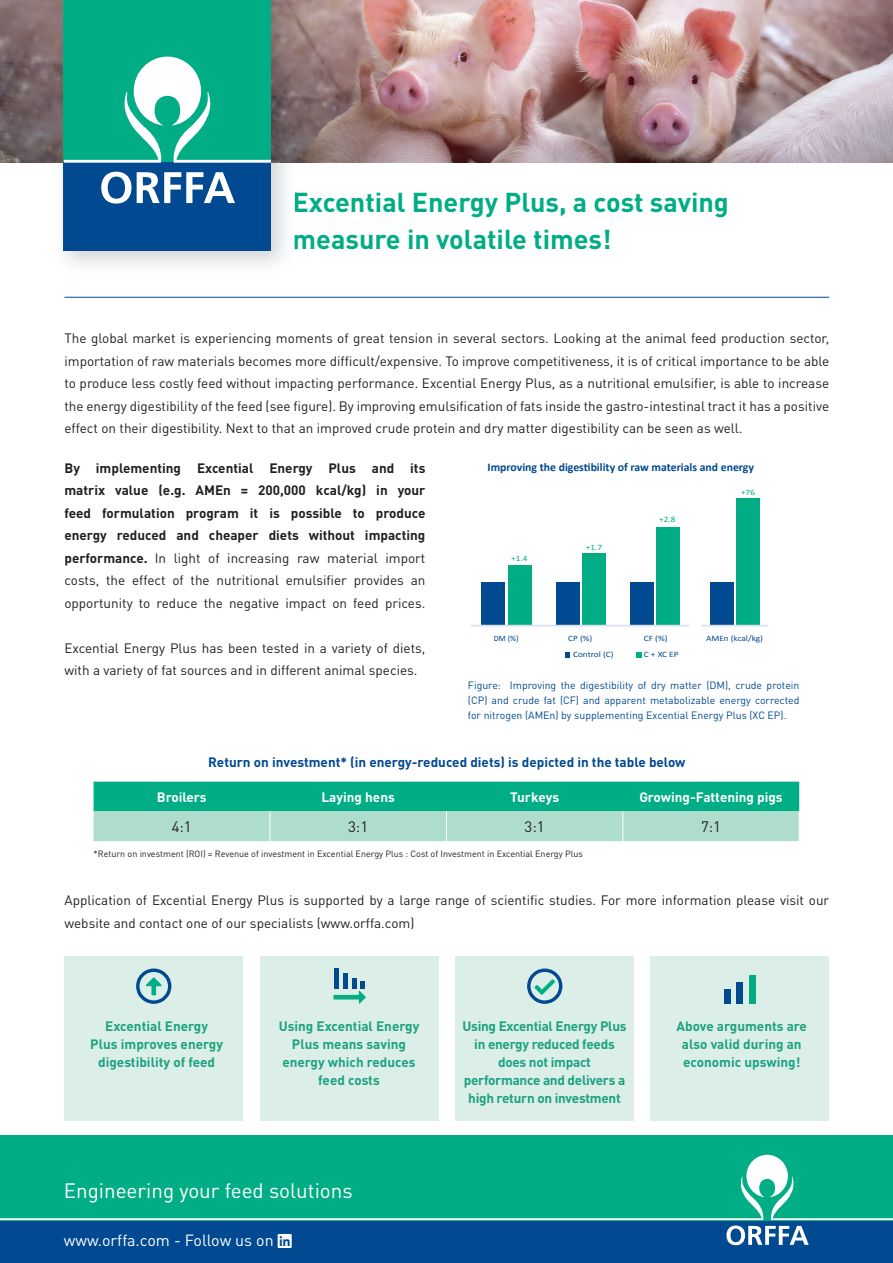
<style>
.page{position:relative;width:893px;height:1263px;background:#fff}
.page>*{position:absolute;margin:0;border:0;box-sizing:border-box;transform-origin:0 0}
.t1{font:700 27px/37.5px "DINOT";color:#00ad85}
.t2{font:20.55px "DINOT";color:#fff}
.t3{font:16.05px "DINOT";color:#fff}
.t4{font:15px "DINOT";color:#231f20}
.t5{font:13.5px/22.5px "DINOT";color:#231f20}
.t6{font:700 13.5px/22.5px "DINOT";color:#231f20;text-align:justify}
.t7{font:700 13.5px/18px "DINOT";color:#1ca37d;text-align:center}
.t8{font:700 13.5px/18px "DINOT";letter-spacing:-.02em;color:#1ca37d;text-align:center}
.t9{font:700 13.5px "DINOT";color:#014990}
.t10{font:700 13.5px "DINOT";color:#fff}
.t11{font:700 11.7px "Calibri";color:#014990}
.t12{font:10.5px/15px "DINOT";color:#014990;text-align:justify}
.t13{font:9px "DINOT";color:#231f20}
.t14{font:8.25px/15.8px "Calibri";color:#014990;scale:1.13 1}
.t15{font:8.25px "Calibri";color:#00ad85;scale:1.13 1}
.t16{font:8.25px "Calibri";color:#014990}
.s1{font-weight:400}
</style>
<div class="page">
<svg style="left:94px;top:782px;width:705px;height:59px;background:#58c4a9"></svg>
<hr style="left:270px;top:811px;width:1px;height:30px;background:#fff">
<hr style="left:446px;top:811px;width:1px;height:30px;background:#fff">
<hr style="left:623px;top:811px;width:1px;height:30px;background:#fff">
<div style="left:0;top:1220px;width:893px;height:43px;background:#014990"></div>
<div style="left:0;top:1135px;width:893px;height:85px;background:#00ad85"></div>
<hr style="left:64px;top:297px;width:765px;height:1px;background:#014990">
<div style="left:64px;top:956px;width:179px;height:164px;background:#dbeee7"></div>
<div style="left:260px;top:956px;width:178px;height:164px;background:#dbeee7"></div>
<div style="left:455px;top:956px;width:179px;height:164px;background:#dbeee7"></div>
<div style="left:651px;top:956px;width:178px;height:164px;background:#dbeee7"></div>
<div style="left:749px;top:975px;width:6px;height:28px;background:#00ad85"></div>
<div style="left:737px;top:982px;width:6px;height:21px;background:#014990"></div>
<div style="left:724px;top:989px;width:7px;height:14px;background:#014990"></div>
<div style="left:334px;top:968px;width:5px;height:21px;background:#014990"></div>
<div style="left:343px;top:973px;width:5px;height:16px;background:#014990"></div>
<div style="left:352px;top:978px;width:5px;height:11px;background:#014990"></div>
<svg style="left:333px;top:981px;width:33px;height:22px"></svg>
<svg style="left:136px;top:968px;width:35px;height:36px"></svg>
<svg style="left:527px;top:968px;width:35px;height:36px"></svg>
<img style="left:0;top:0;width:893px;height:162px">
<img style="left:52px;top:0;width:244px;height:265px">
<svg style="left:295px;top:192px;width:1px;height:25px"></svg>
<svg style="left:295px;top:230px;width:1px;height:19px"></svg>
<div style="left:64px;top:0;width:207px;height:251px;background:#00ad85"></div>
<div style="left:64px;top:163px;width:207px;height:88px;background:#014990"></div>
<svg style="left:101px;top:172px;width:134px;height:32px"></svg>
<svg style="left:64px;top:57px;width:207px;height:106px"></svg>
<svg style="left:471px;top:527px;width:297px;height:131px"></svg>
<svg style="left:566px;top:652px;width:4px;height:5px"></svg>
<svg style="left:636px;top:652px;width:6px;height:5px"></svg>
<div style="left:482px;top:582px;width:23px;height:43px;background:#014990"></div>
<div style="left:508px;top:565px;width:23px;height:60px;background:#00ad85"></div>
<div style="left:556px;top:582px;width:23px;height:43px;background:#014990"></div>
<div style="left:582px;top:554px;width:24px;height:71px;background:#00ad85"></div>
<div style="left:631px;top:582px;width:23px;height:43px;background:#014990"></div>
<div style="left:657px;top:527px;width:23px;height:98px;background:#00ad85"></div>
<div style="left:710px;top:582px;width:23px;height:43px;background:#014990"></div>
<div style="left:736px;top:498px;width:24px;height:127px;background:#00ad85"></div>
<hr style="left:471px;top:625px;width:218px;height:1px;background:#dde1ef">
<hr style="left:701px;top:625px;width:67px;height:1px;background:#dde1ef">
<svg style="left:0;top:1155px;width:893px;height:91px"></svg>
<h1 class="t1" style="left:293px;top:182px;width:438px">Excential Energy Plus, a cost saving measure in volatile times!</h1>
<p class="t5" style="left:64px;top:327px;width:766px;text-align:justify">The global market is experiencing moments of great tension in several sectors. Looking at the animal feed production sector, importation of raw materials becomes more difficult/expensive. To improve competitiveness, it is of critical importance to be able to produce less costly feed without impacting performance. Excential Energy Plus, as a nutritional emulsifier, is able to increase the energy digestibility of the feed (see figure). By improving emulsification of fats inside the gastro-intestinal tract it has a positive effect on their digestibility. Next to that an improved crude protein and dry matter digestibility can be seen as well.</p>
<p class="t6" style="left:64px;top:456px;width:362px">By implementing Excential Energy Plus and its matrix value (e.g. AMEn = 200,000 kcal/kg) in your feed formulation program it is possible to produce energy reduced and cheaper diets without impacting performance. <span class="s1">In light of increasing raw material import costs, the effect of the nutritional emulsifier provides an opportunity to reduce the negative impact on feed prices.</span></p>
<p class="t5" style="left:64px;top:636px;width:362px">Excential Energy Plus has been tested in a variety of diets, with a variety of fat sources and in different animal species.</p>
<p class="t12" style="left:468px;top:677px;width:333px">Figure: Improving the digestibility of dry matter (DM), crude protein (CP) and crude fat (CF) and apparent metabolizable energy corrected for nitrogen (AMEn) by supplementing Excential Energy Plus (XC EP).</p>
<p class="t9" style="left:208px;top:753px;width:479px">Return on investment* (in energy-reduced diets) is depicted in the table below</p>
<p class="t11" style="left:488px;top:459px;width:268px">Improving the digestibility of raw materials and energy</p>
<p class="t15" style="left:741px;top:487px;width:14px">+76</p>
<p class="t15" style="left:659px;top:514px;width:16px">+2.8</p>
<p class="t15" style="left:586px;top:542px;width:16px">+1.7</p>
<p class="t15" style="left:511px;top:553px;width:16px">+1.4</p>
<p class="t14" style="left:644px;top:630px;width:22px">CF (%)</p>
<p class="t14" style="left:706px;top:630px;width:52px">AMEn (kcal/kg)</p>
<p class="t16" style="left:494px;top:633px;width:26px">DM (%)</p>
<p class="t14" style="left:573px;top:630px;width:37px;text-indent:-5px">CP (%)<br>Control (C)</p>
<p class="t14" style="left:644px;top:646px;width:32px">C + XC EP</p>
<p class="t10" style="left:157px;top:788px;width:51px">Broilers</p>
<p class="t10" style="left:322px;top:788px;width:75px">Laying hens</p>
<p class="t10" style="left:510px;top:788px;width:51px">Turkeys</p>
<p class="t10" style="left:639px;top:788px;width:145px">Growing-Fattening pigs</p>
<p class="t4" style="left:172px;top:816px;width:22px">4:1</p>
<p class="t4" style="left:348px;top:816px;width:22px">3:1</p>
<p class="t4" style="left:525px;top:816px;width:22px">3:1</p>
<p class="t4" style="left:701px;top:816px;width:22px">7:1</p>
<p class="t13" style="left:94px;top:847px;width:491px">*Return on investment (ROI) = Revenue of investment in Excential Energy Plus : Cost of Investment in Excential Energy Plus</p>
<p class="t5" style="left:64px;top:888px;width:766px">Application of Excential Energy Plus is supported by a large range of scientific studies. For more information please visit our website and contact one of our specialists (www.orffa.com)</p>
<p class="t7" style="left:90px;top:1016px;width:134px">Excential Energy<br>Plus improves energy digestibility of feed</p>
<p class="t7" style="left:279px;top:1016px;width:142px">Using Excential Energy<br>Plus means saving energy which reduces feed costs</p>
<p class="t7" style="left:676px;top:1016px;width:132px">Above arguments are also valid during an economic upswing!</p>
<p class="t8" style="left:462px;top:1016px;width:166px">Using Excential Energy Plus in energy reduced feeds does not impact performance and delivers a high return on investment</p>
<h2 class="t2" style="left:64px;top:1176px;width:290px">Engineering your feed solutions</h2>
<p class="t3" style="left:64px;top:1229px;width:211px">www.orffa.com - Follow us on</p>
</div>
